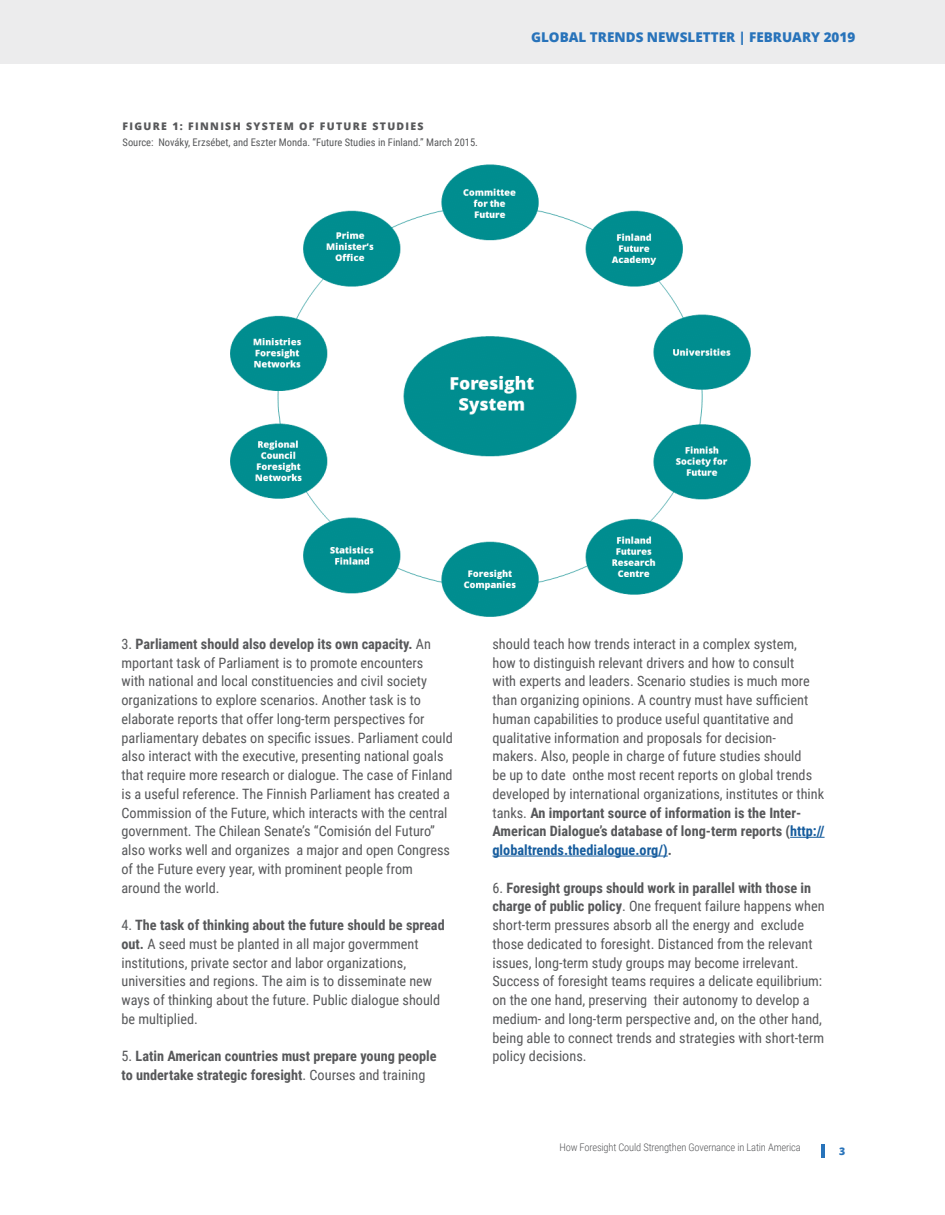
<style>
.page{position:relative;width:945px;height:1215px;background:#fff}
.page>*{position:absolute;margin:0;border:0;box-sizing:border-box;transform-origin:0 0}
.Content_-_Body_text{font:14.25px/18.8px "Roboto Condensed";color:#57585a}
.Content_-_Body_text-2{font:700 14.25px/18.8px "Roboto Condensed";color:#57585a}
.t1{font:800 13.5px "Open Sans";color:#2873ba}
.Content_-_Source{font:10.5px "Roboto Condensed";color:#57585a}
.t2{font:300 10.5px "Roboto Condensed";letter-spacing:-.015em;color:#57585a}
.Content_-_Figures_ti{font:800 10.5px "Open Sans";letter-spacing:.125em;color:#57585a}
.t3{font:800 10.5px "Open Sans";color:#2873ba}
.s1{font-weight:700}
.s2{font-weight:400}
.s3{font-weight:700;color:#175d9e}
</style>
<div class="page">
<div style="left:0;top:0;width:945px;height:63px;background:#ececed"></div>
<hr style="left:821px;top:1145px;width:4px;height:13px;background:#2873ba">
<hr style="left:790px;top:837px;width:35px;height:1px;background:#175d9e">
<hr style="left:492px;top:856px;width:176px;height:1px;background:#175d9e">
<img style="left:230px;top:164px;width:521px;height:453px">
<p class="Content_-_Figures_ti" style="left:123px;top:118px;width:303px">FIGURE 1: FINNISH SYSTEM OF FUTURE STUDIES</p>
<p class="Content_-_Source" style="left:123px;top:135px;width:357px">Source: Nováky, Erzsébet, and Eszter Monda. “Future Studies in Finland.” March 2015.</p>
<p class="t1" style="left:531px;top:27px;width:326px">GLOBAL TRENDS NEWSLETTER | FEBRUARY 2019</p>
<p class="Content_-_Body_text" style="left:122px;top:634px;width:333px">3. <span class="s1">Parliament should also develop its own capacity.</span> An mportant task of Parliament is to promote encounters<br>with national and local constituencies and civil society organizations to explore scenarios. Another task is to elaborate reports that offer long-term perspectives for parliamentary debates on specific issues. Parliament could also interact with the executive, presenting national goals that require more research or dialogue. The case of Finland is a useful reference. The Finnish Parliament has created a Commission of the Future, which interacts with the central government. The Chilean Senate’s “Comisión del Futuro” also works well and organizes a major and open Congress of the Future every year, with prominent people from around the world.</p>
<p class="Content_-_Body_text" style="left:122px;top:915px;width:325px">4. <span class="s1">The task of thinking about the future should be spread out.</span> A seed must be planted in all major govermment institutions, private sector and labor organizations, universities and regions. The aim is to disseminate new ways of thinking about the future. Public dialogue should be multiplied.</p>
<p class="Content_-_Body_text-2" style="left:122px;top:1046px;width:317px"><span class="s2">5.</span> Latin American countries must prepare young people to undertake strategic foresight<span class="s2">. Courses and training</span></p>
<p class="Content_-_Body_text" style="left:492px;top:634px;width:334px">should teach how trends interact in a complex system,<br>how to distinguish relevant drivers and how to consult<br>with experts and leaders. Scenario studies is much more than organizing opinions. A country must have sufficient human capabilities to produce useful quantitative and qualitative information and proposals for decision-<br>makers. Also, people in charge of future studies should<br>be up to date onthe most recent reports on global trends developed by international organizations, institutes or think tanks. <span class="s1">An important source of information is the Inter-American Dialogue’s database of long-term reports (</span><span class="s3">http:// globaltrends.thedialogue.org/)</span><span class="s1">.</span></p>
<p class="Content_-_Body_text" style="left:492px;top:878px;width:334px">6. <span class="s1">Foresight groups should work in parallel with those in charge of public policy</span>. One frequent failure happens when short-term pressures absorb all the energy and exclude those dedicated to foresight. Distanced from the relevant issues, long-term study groups may become irrelevant.<br>Success of foresight teams requires a delicate equilibrium: on the one hand, preserving their autonomy to develop a medium- and long-term perspective and, on the other hand, being able to connect trends and strategies with short-term policy decisions.</p>
<p class="t2" style="left:559px;top:1140px;width:243px">How Foresight Could Strengthen Governance in Latin America</p>
<p class="t3" style="left:839px;top:1143px;width:8px">3</p>
</div>
